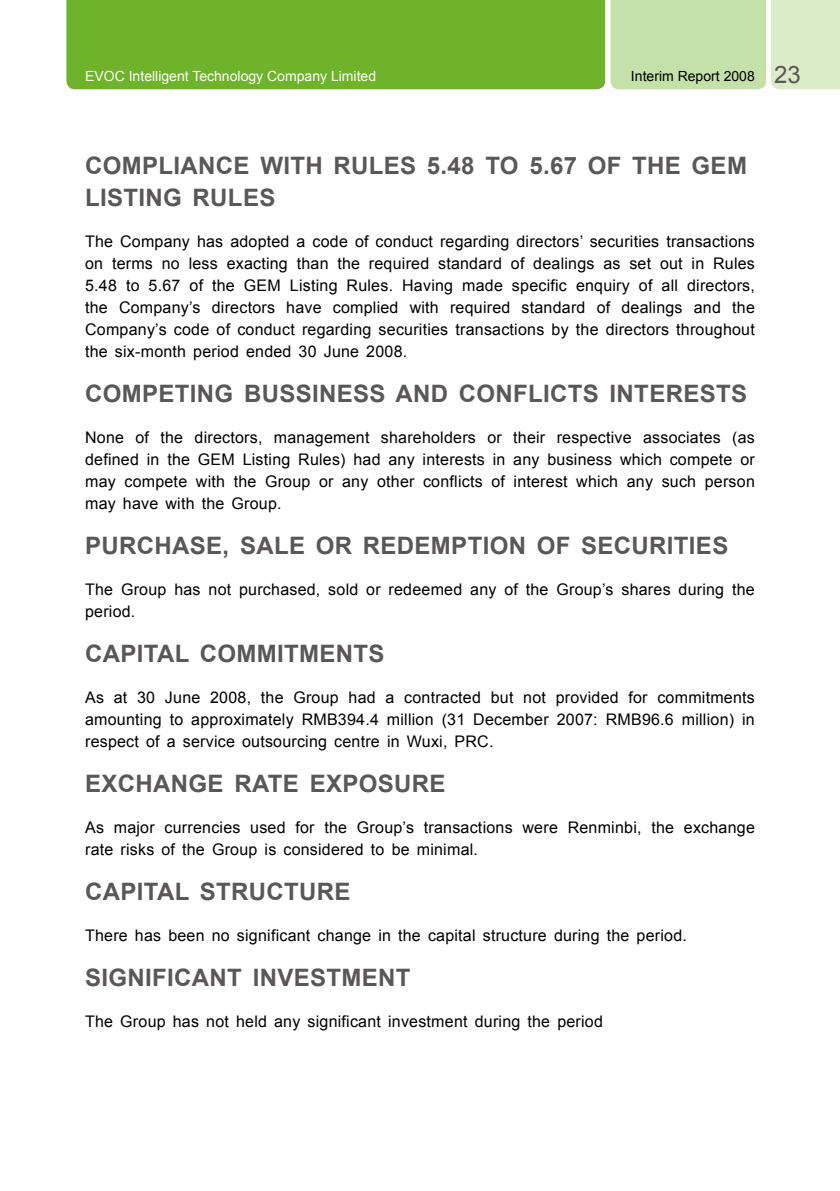
<style>
.page{position:relative;width:840px;height:1191px;background:#fff}
.page>*{position:absolute;margin:0;border:0;box-sizing:border-box;transform-origin:0 0}
.t1{font:700 24px/32px "Arial";letter-spacing:.015em;color:#595757}
.t2{font:16px/22px "Arial";letter-spacing:.015em;color:#000;text-align:justify}
.t3{font:14px "Arial";color:#fff}
.t4{font:14px "Arial";color:#000}
.s1{font-size:24px;color:#595757}
</style>
<div class="page">
<div style="left:66px;top:0;width:538px;height:89px;background:#6eb329"></div>
<svg style="left:610px;top:0;width:229px;height:89px;background:#cce5b4"></svg>
<p class="t3" style="left:85px;top:67px;width:292px">EVOC Intelligent Technology Company Limited</p>
<p class="t4" style="left:630px;top:67px;width:171px">Interim Report 2008 <span class="s1">23</span></p>
<h1 class="t1" style="left:85px;top:150px;width:663px">COMPLIANCE WITH RULES 5.48 TO 5.67 OF THE GEM<br>LISTING RULES</h1>
<p class="t2" style="left:85px;top:230px;width:671px">The Company has adopted a code of conduct regarding directors’ securities transactions on terms no less exacting than the required standard of dealings as set out in Rules 5.48 to 5.67 of the GEM Listing Rules. Having made specific enquiry of all directors, the Company’s directors have complied with required standard of dealings and the Company’s code of conduct regarding securities transactions by the directors throughout the six-month period ended 30 June 2008.</p>
<h1 class="t1" style="left:85px;top:378px;width:663px">COMPETING BUSSINESS AND CONFLICTS INTERESTS</h1>
<p class="t2" style="left:85px;top:426px;width:671px">None of the directors, management shareholders or their respective associates (as defined in the GEM Listing Rules) had any interests in any business which compete or may compete with the Group or any other conflicts of interest which any such person may have with the Group.</p>
<h1 class="t1" style="left:85px;top:530px;width:644px">PURCHASE, SALE OR REDEMPTION OF SECURITIES</h1>
<p class="t2" style="left:85px;top:578px;width:670px">The Group has not purchased, sold or redeemed any of the Group’s shares during the period.</p>
<h1 class="t1" style="left:85px;top:638px;width:301px">CAPITAL COMMITMENTS</h1>
<p class="t2" style="left:85px;top:686px;width:670px">As at 30 June 2008, the Group had a contracted but not provided for commitments amounting to approximately RMB394.4 million (31 December 2007: RMB96.6 million) in respect of a service outsourcing centre in Wuxi, PRC.</p>
<h1 class="t1" style="left:85px;top:768px;width:361px">EXCHANGE RATE EXPOSURE</h1>
<p class="t2" style="left:85px;top:816px;width:671px">As major currencies used for the Group’s transactions were Renminbi, the exchange rate risks of the Group is considered to be minimal.</p>
<h1 class="t1" style="left:85px;top:876px;width:267px">CAPITAL STRUCTURE</h1>
<p class="t2" style="left:85px;top:924px;width:603px">There has been no significant change in the capital structure during the period.</p>
<h1 class="t1" style="left:85px;top:962px;width:327px">SIGNIFICANT INVESTMENT</h1>
<p class="t2" style="left:85px;top:1010px;width:519px">The Group has not held any significant investment during the period</p>
</div>
